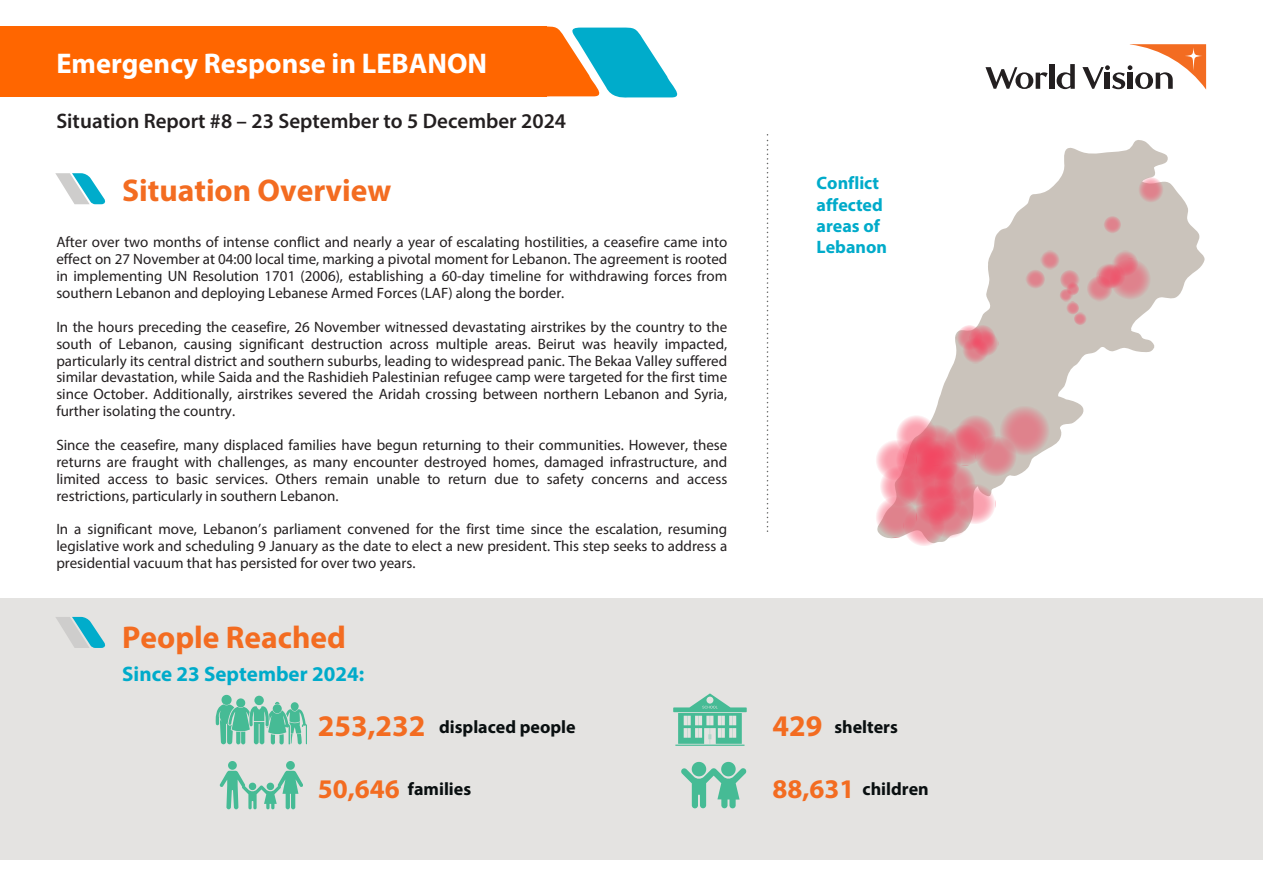
<style>
.page{position:relative;width:1263px;height:894px;background:#fff}
.page>*{position:absolute;margin:0;border:0;box-sizing:border-box;transform-origin:0 0}
.t1{font:700 31.5px "Myriad Pro";color:#f36c21}
.t2{font:700 30px "Myriad Pro";color:#f36c21}
.t3{font:700 28.5px "Myriad Pro";color:#fff}
.t4{font:700 27px "Myriad Pro";color:#f36c21}
.t5{font:600 21px "Myriad Pro";color:#231f20}
.t6{font:700 21px "Myriad Pro";color:#00abca}
.t7{font:700 18px "Myriad Pro";color:#090f10}
.t8{font:700 18px/21.3px "Myriad Pro";color:#00abca}
.t9{font:15px/16.8px "Myriad Pro";color:#231f20;text-align:justify}
</style>
<div class="page">
<svg style="left:55px;top:173px;width:50px;height:31px"></svg>
<div style="left:0;top:27px;width:547px;height:69px;background:#f60"></div>
<svg style="left:494px;top:26px;width:183px;height:72px"></svg>
<svg style="left:767px;top:134px;width:1px;height:397px"></svg>
<div style="left:0;top:598px;width:1263px;height:261px;background:#e4e3e1"></div>
<div style="left:1049px;top:64px;width:5px;height:25px;background:#231f20"></div>
<svg style="left:985px;top:67px;width:63px;height:22px"></svg>
<svg style="left:1082px;top:44px;width:124px;height:46px"></svg>
<svg style="left:1057px;top:64px;width:18px;height:25px"></svg>
<svg style="left:937px;top:140px;width:268px;height:308px"></svg>
<svg style="left:1138px;top:177px;width:26px;height:26px"></svg>
<svg style="left:1104px;top:216px;width:17px;height:17px"></svg>
<svg style="left:1026px;top:250px;width:124px;height:75px;background:#d1b0ad"></svg>
<svg style="left:876px;top:405px;width:174px;height:140px"></svg>
<svg style="left:957px;top:325px;width:41px;height:38px;background:#db979d"></svg>
<svg style="left:56px;top:616px;width:49px;height:31px"></svg>
<hr style="left:675px;top:744px;width:69px;height:1px;background:#46bb95">
<svg style="left:673px;top:693px;width:73px;height:50px"></svg>
<svg style="left:681px;top:761px;width:66px;height:46px"></svg>
<svg style="left:216px;top:694px;width:91px;height:50px"></svg>
<svg style="left:286px;top:760px;width:9px;height:9px"></svg>
<svg style="left:228px;top:760px;width:9px;height:9px"></svg>
<svg style="left:220px;top:770px;width:83px;height:39px"></svg>
<p class="t3" style="left:56px;top:51px;width:432px">Emergency Response in LEBANON</p>
<p class="t5" style="left:56px;top:112px;width:511px">Situation Report #8 – 23 September to 5 December 2024</p>
<h1 class="t1" style="left:122px;top:177px;width:271px">Situation Overview</h1>
<p class="t9" style="left:56px;top:235px;width:672px">After over two months of intense conflict and nearly a year of escalating hostilities, a ceasefire came into effect on 27 November at 04:00 local time, marking a pivotal moment for Lebanon. The agreement is rooted in implementing UN Resolution 1701 (2006), establishing a 60-day timeline for withdrawing forces from southern Lebanon and deploying Lebanese Armed Forces (LAF) along the border.</p>
<p class="t9" style="left:56px;top:319px;width:672px">In the hours preceding the ceasefire, 26 November witnessed devastating airstrikes by the country to the south of Lebanon, causing significant destruction across multiple areas. Beirut was heavily impacted, particularly its central district and southern suburbs, leading to widespread panic. The Bekaa Valley suffered similar devastation, while Saida and the Rashidieh Palestinian refugee camp were targeted for the first time since October. Additionally, airstrikes severed the Aridah crossing between northern Lebanon and Syria, further isolating the country.</p>
<p class="t9" style="left:56px;top:437px;width:672px">Since the ceasefire, many displaced families have begun returning to their communities. However, these returns are fraught with challenges, as many encounter destroyed homes, damaged infrastructure, and limited access to basic services. Others remain unable to return due to safety concerns and access restrictions, particularly in southern Lebanon.</p>
<p class="t9" style="left:56px;top:522px;width:672px">In a significant move, Lebanon’s parliament convened for the first time since the escalation, resuming legislative work and scheduling 9 January as the date to elect a new president. This step seeks to address a presidential vacuum that has persisted for over two years.</p>
<h3 class="t1" style="left:122px;top:623px;width:225px">People Reached</h3>
<h3 class="t6" style="left:122px;top:665px;width:243px">Since 23 September 2024:</h3>
<h1 class="t8" style="left:817px;top:174px;width:72px">Conflict affected areas of<br>Lebanon</h1>
<p class="t2" style="left:318px;top:713px;width:109px">253,232</p>
<p class="t2" style="left:772px;top:713px;width:51px">429</p>
<p class="t7" style="left:439px;top:719px;width:138px">displaced people</p>
<p class="t7" style="left:834px;top:719px;width:65px">shelters</p>
<p class="t4" style="left:318px;top:777px;width:83px">50,646</p>
<p class="t4" style="left:772px;top:777px;width:83px">88,631</p>
<p class="t7" style="left:863px;top:781px;width:68px">children</p>
<p class="t7" style="left:408px;top:781px;width:65px">families</p>
</div>
